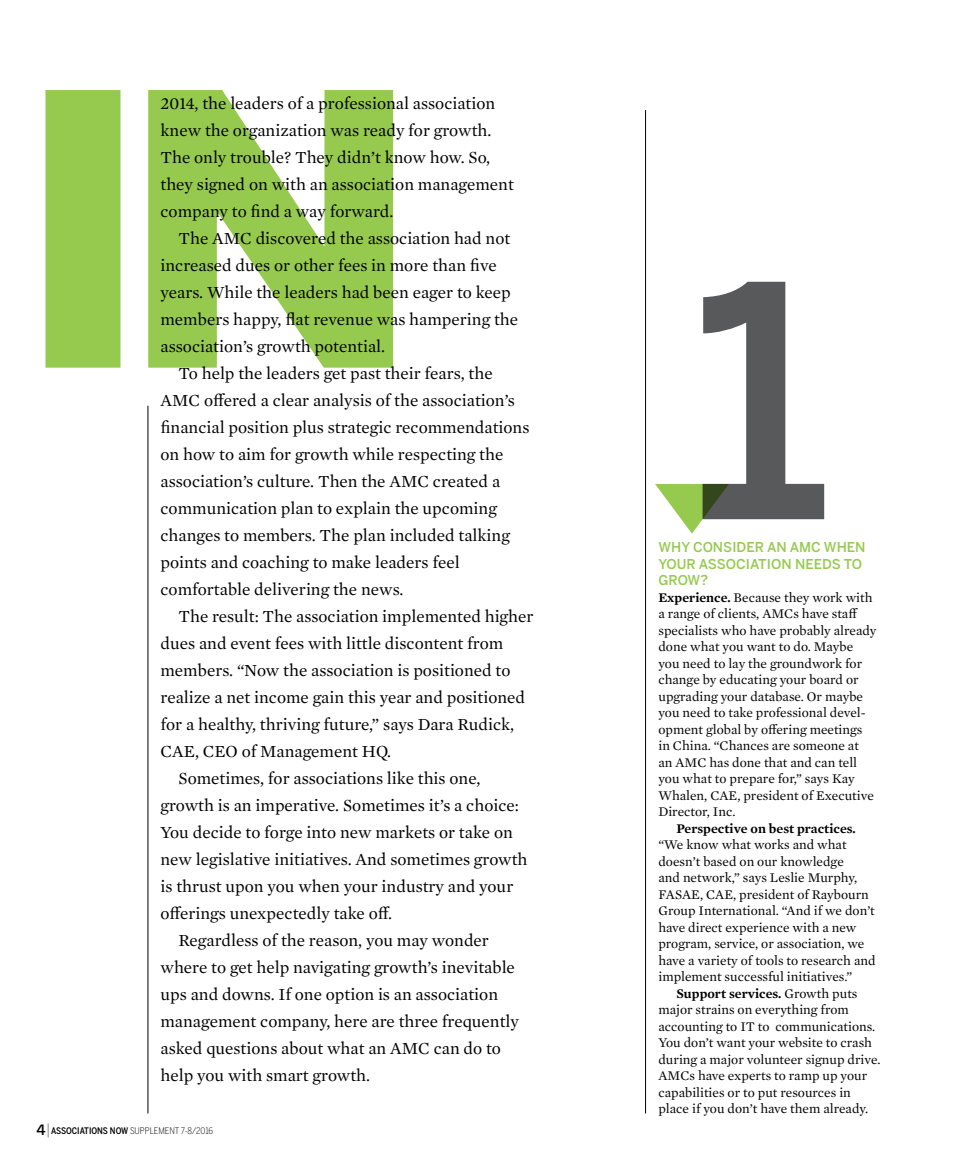
<style>
.page{position:relative;width:972px;height:1175px;background:#fff}
.page>*{position:absolute;margin:0;border:0;box-sizing:border-box;transform-origin:0 0}
.t1{font:500 320.7px "Benton Sans";color:#58595b}
.t2{font:17.25px/27px "Mercury Text G1";color:#000}
.t3{font:13.5px/16.5px "Mercury Text G1";color:#000}
.t4{font:500 13.5px/16.5px "Benton Sans";color:#96ca4f}
.t5{font:600 13.5px "Mercury Text G1";color:#000}
.t6{font:300 9px "Benton Sans Cond";color:#000}
.s1{font-family:"Forza";font-weight:500;font-size:15px}
.s2{font-family:"Forza";font-weight:500;font-size:15px;color:#a3a7a9}
.s3{font-weight:500}
.s4{font-weight:600}
</style>
<div class="page">
<hr style="left:148px;top:406px;width:1px;height:707px;background:#000">
<hr style="left:645px;top:110px;width:1px;height:1003px;background:#000">
<svg style="left:45px;top:90px;width:348px;height:278px;fill:#96ca4f"></svg>
<svg style="left:655px;top:484px;width:74px;height:49px"></svg>
<p class="t2" style="left:160px;top:89px;width:355px">2014, the leaders of a professional association knew the organization was ready for growth.<br>The only trouble? They didn’t know how. So, they signed on with an association management company to find a way forward.</p>
<p class="t2" style="left:160px;top:224px;width:359px;text-indent:18px">The AMC discovered the association had not increased dues or other fees in more than five years. While the leaders had been eager to keep members happy, flat revenue was hampering the association’s growth potential.</p>
<p class="t2" style="left:160px;top:359px;width:371px;text-indent:18px">To help the leaders get past their fears, the AMC offered a clear analysis of the association’s financial position plus strategic recommendations on how to aim for growth while respecting the association’s culture. Then the AMC created a communication plan to explain the upcoming changes to members. The plan included talking points and coaching to make leaders feel comfortable delivering the news.</p>
<p class="t2" style="left:178px;top:602px;width:357px">The result: The association implemented higher</p>
<p class="t2" style="left:160px;top:629px;width:344px">dues and event fees with little discontent from</p>
<p class="t2" style="left:160px;top:656px;width:352px">members. “Now the association is positioned to</p>
<p class="t2" style="left:160px;top:683px;width:366px">realize a net income gain this year and positioned</p>
<p class="t2" style="left:160px;top:710px;width:355px">for a healthy, thriving future,” says Dara Rudick,</p>
<p class="t2" style="left:160px;top:737px;width:232px">CAE, CEO of Management HQ.</p>
<p class="t2" style="left:178px;top:764px;width:303px">Sometimes, for associations like this one,</p>
<p class="t2" style="left:160px;top:791px;width:360px">growth is an imperative. Sometimes it’s a choice:</p>
<p class="t2" style="left:160px;top:818px;width:354px">You decide to forge into new markets or take on</p>
<p class="t2" style="left:160px;top:845px;width:369px">new legislative initiatives. And sometimes growth</p>
<p class="t2" style="left:160px;top:872px;width:354px">is thrust upon you when your industry and your</p>
<p class="t2" style="left:160px;top:899px;width:233px">offerings unexpectedly take off.</p>
<p class="t2" style="left:178px;top:926px;width:312px">Regardless of the reason, you may wonder</p>
<p class="t2" style="left:160px;top:953px;width:356px">where to get help navigating growth’s inevitable</p>
<p class="t2" style="left:160px;top:980px;width:339px">ups and downs. If one option is an association</p>
<p class="t2" style="left:160px;top:1007px;width:360px">management company, here are three frequently</p>
<p class="t2" style="left:160px;top:1034px;width:342px">asked questions about what an AMC can do to</p>
<p class="t2" style="left:160px;top:1061px;width:211px">help you with smart growth.</p>
<p class="t6" style="left:36px;top:1125px;width:179px"><span class="s1">4</span><span class="s2">|</span><span class="s3">ASSOCIATIONS NOW</span> SUPPLEMENT 7-8/2016</p>
<h1 class="t1" style="left:689px;top:212px;width:145px">1</h1>
<p class="t4" style="left:658px;top:539px;width:209px">WHY CONSIDER AN AMC WHEN<br>YOUR ASSOCIATION NEEDS TO<br>GROW?</p>
<p class="t3" style="left:658px;top:588px;width:220px"><span class="s4">Experience.</span> Because they work with a range of clients, AMCs have staff specialists who have probably already done what you want to do. Maybe you need to lay the groundwork for change by educating your board or upgrading your database. Or maybe you need to take professional devel&shy;opment global by offering meetings in China. “Chances are someone at<br>an AMC has done that and can tell you what to prepare for,” says Kay<br>Whalen, CAE, president of Executive<br>Director, Inc.</p>
<p class="t5" style="left:676px;top:818px;width:181px">Perspective on best practices.</p>
<p class="t3" style="left:658px;top:836px;width:219px">“We know what works and what doesn’t based on our knowledge<br>and network,” says Leslie Murphy, FASAE, CAE, president of Raybourn Group International. “And if we don’t have direct experience with a new program, service, or association, we have a variety of tools to research and implement successful initiatives.”</p>
<p class="t3" style="left:658px;top:984px;width:224px;text-indent:18px"><span class="s4">Support services.</span> Growth puts major strains on everything from accounting to IT to communications.<br>You don’t want your website to crash during a major volunteer signup drive.<br>AMCs have experts to ramp up your capabilities or to put resources in place if you don’t have them already.</p>
</div>
